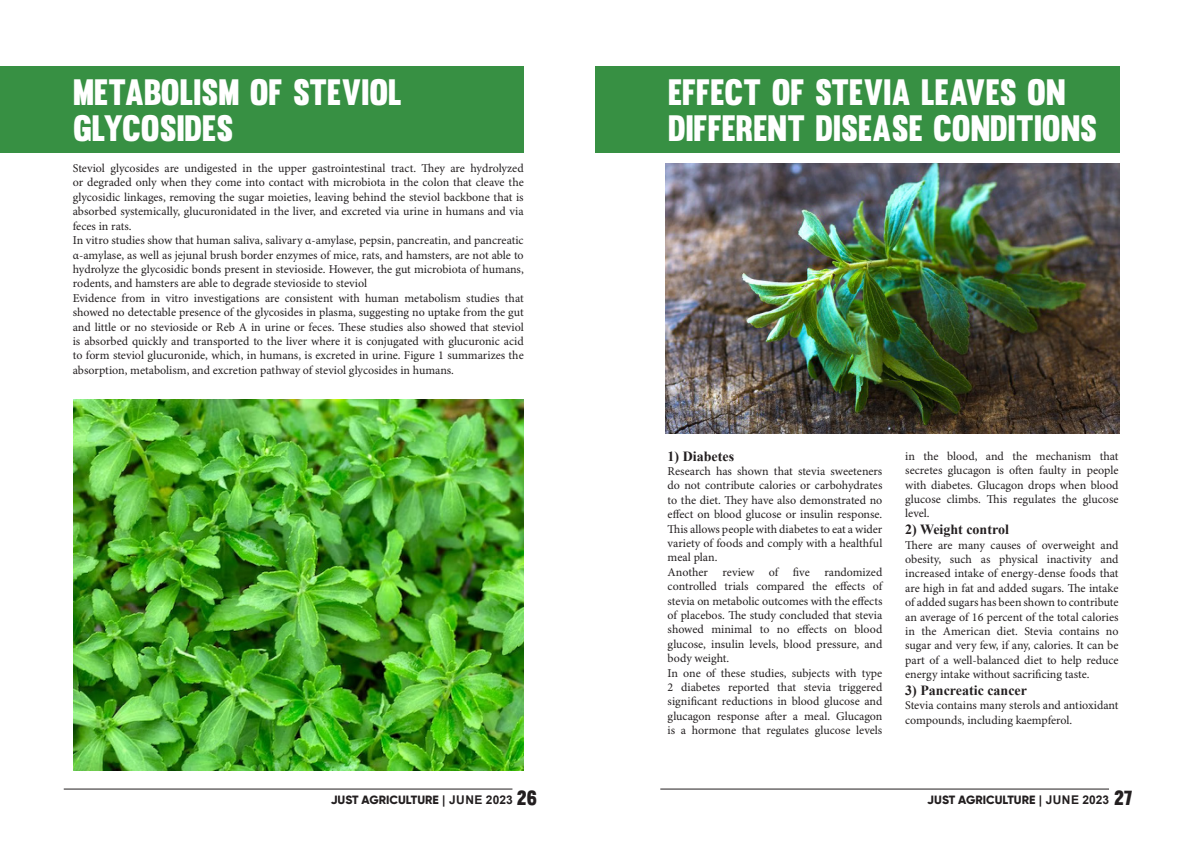
<style>
.page{position:relative;width:1191px;height:842px;background:#fff}
.page>*{position:absolute;margin:0;border:0;box-sizing:border-box;transform-origin:0 0}
.t1{font:36px/36px "Muro";color:#fff}
.t2{font:700 14px "Times New Roman";color:#231f20}
.t3{font:12px/14.4px "Minion Pro";color:#231f20;text-align:justify}
.t4{font:800 12px "Gilroy";color:#231f20}
.s1{font-family:"Arial";font-weight:700}
.s2{font-family:"Muro";font-weight:400;font-size:20px}
</style>
<div class="page">
<hr style="left:64px;top:788px;width:448px;height:1px;background:#231f20">
<hr style="left:660px;top:788px;width:449px;height:1px;background:#231f20">
<div style="left:0;top:66px;width:524px;height:86px;background:#379043"></div>
<div style="left:595px;top:66px;width:524px;height:86px;background:#379043"></div>
<img style="left:73px;top:399px;width:451px;height:372px">
<img style="left:665px;top:163px;width:454px;height:270px">
<p class="t1" style="left:73px;top:74px;width:330px">METABOLISM OF STEVIOL<br>GLYCOSIDES</p>
<p class="t1" style="left:668px;top:74px;width:431px">EFFECT OF STEVIA LEAVES ON<br>DIFFERENT DISEASE CONDITIONS</p>
<p class="t3" style="left:73px;top:162px;width:452px">Steviol glycosides are undigested in the upper gastrointestinal tract. They are hydrolyzed or degraded only when they come into contact with microbiota in the colon that cleave the glycosidic linkages, removing the sugar moieties, leaving behind the steviol backbone that is absorbed systemically, glucuronidated in the liver, and excreted via urine in humans and via feces in rats.</p>
<p class="t3" style="left:73px;top:234px;width:452px">In vitro studies show that human saliva, salivary α-amylase, pepsin, pancreatin, and pancreatic α-amylase, as well as jejunal brush border enzymes of mice, rats, and hamsters, are not able to hydrolyze the glycosidic bonds present in stevioside. However, the gut microbiota of humans, rodents, and hamsters are able to degrade stevioside to steviol</p>
<p class="t3" style="left:73px;top:291px;width:452px">Evidence from in vitro investigations are consistent with human metabolism studies that showed no detectable presence of the glycosides in plasma, suggesting no uptake from the gut and little or no stevioside or Reb A in urine or feces. These studies also showed that steviol is absorbed quickly and transported to the liver where it is conjugated with glucuronic acid to form steviol glucuronide, which, in humans, is excreted in urine. Figure 1 summarizes the absorption, metabolism, and excretion pathway of steviol glycosides in humans.</p>
<p class="t2" style="left:667px;top:446px;width:68px">1) Diabetes</p>
<p class="t3" style="left:667px;top:464px;width:216px">Research has shown that stevia sweeteners do not contribute calories or carbohydrates to the diet. They have also demonstrated no effect on blood glucose or insulin response.<br>This allows people with diabetes to eat a wider variety of foods and comply with a healthful meal plan.</p>
<p class="t3" style="left:667px;top:565px;width:216px">Another review of five randomized controlled trials compared the effects of stevia on metabolic outcomes with the effects of placebos. The study concluded that stevia showed minimal to no effects on blood glucose, insulin levels, blood pressure, and body weight.</p>
<p class="t3" style="left:667px;top:666px;width:216px">In one of these studies, subjects with type 2 diabetes reported that stevia triggered significant reductions in blood glucose and glucagon response after a meal. Glucagon is a hormone that regulates glucose levels</p>
<p class="t3" style="left:905px;top:449px;width:215px">in the blood, and the mechanism that secretes glucagon is often faulty in people with diabetes. Glucagon drops when blood glucose climbs. This regulates the glucose level.</p>
<p class="t2" style="left:905px;top:519px;width:105px">2) Weight control</p>
<p class="t3" style="left:905px;top:538px;width:215px">There are many causes of overweight and obesity, such as physical inactivity and increased intake of energy-dense foods that are high in fat and added sugars. The intake of added sugars has been shown to contribute an average of 16 percent of the total calories in the American diet. Stevia contains no sugar and very few, if any, calories. It can be part of a well-balanced diet to help reduce energy intake without sacrificing taste.</p>
<p class="t2" style="left:905px;top:680px;width:123px">3) Pancreatic cancer</p>
<p class="t3" style="left:905px;top:699px;width:215px">Stevia contains many sterols and antioxidant compounds, including kaempferol.</p>
<p class="t4" style="left:331px;top:792px;width:208px">JUST AGRICULTURE <span class="s1">| JUNE 2023</span> <span class="s2">26</span></p>
<p class="t4" style="left:927px;top:792px;width:207px">JUST AGRICULTURE <span class="s1">| JUNE 2023</span> <span class="s2">27</span></p>
</div>
